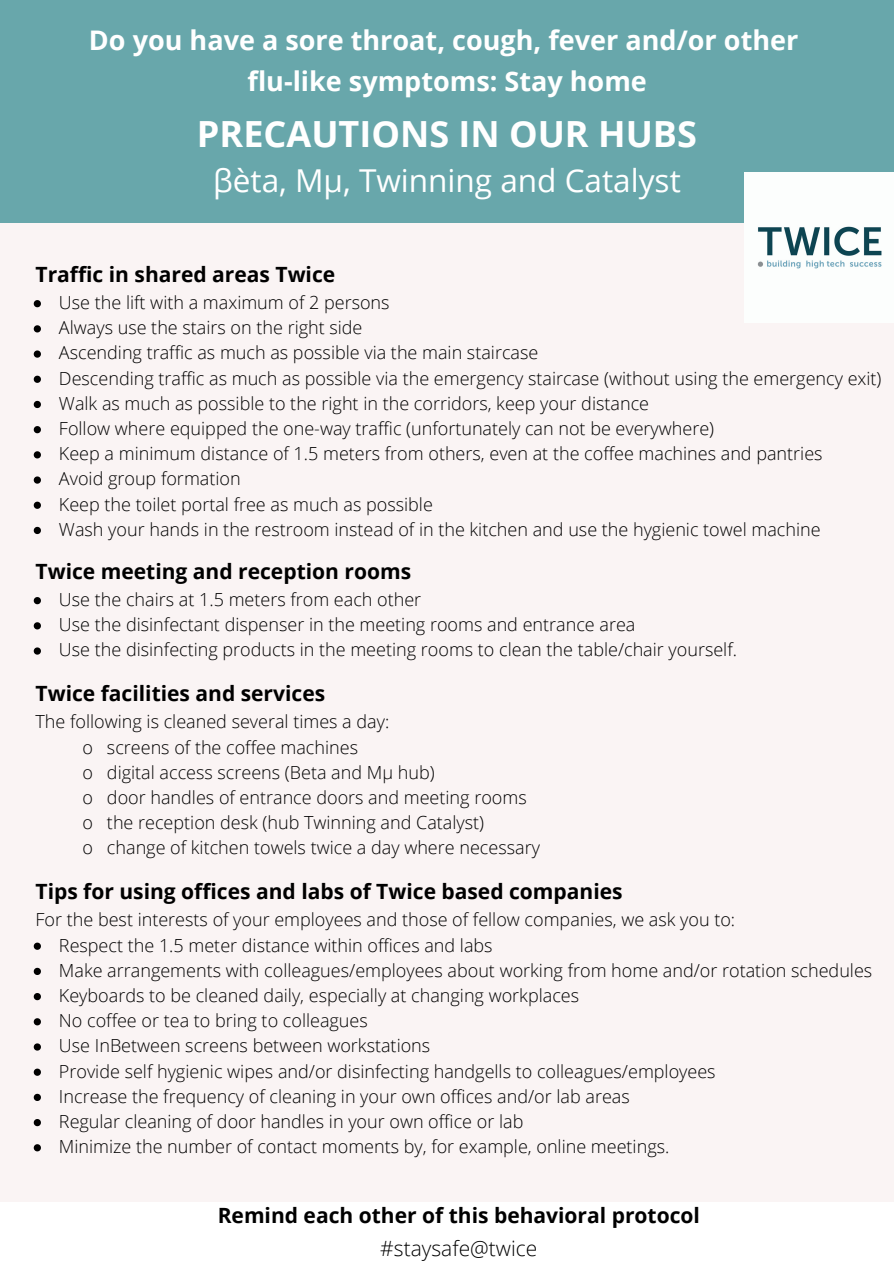
<style>
.page{position:relative;width:894px;height:1264px;background:#fff}
.page>*{position:absolute;margin:0;border:0;box-sizing:border-box;transform-origin:0 0}
.t1{font:700 36px "Open Sans";color:#fff}
.t2{font:31.5px "Open Sans";color:#fff}
.t3{font:700 27px/41.2px "Open Sans";color:#fff;text-align:center}
.t4{font:700 21px "Open Sans";color:#000}
.t5{font:300 21px "Open Sans";color:#000}
.t6{font:300 18px/25.2px "Open Sans";color:#000}
</style>
<div class="page">
<div style="left:0;top:197px;width:893px;height:1004px;background:#faf4f4"></div>
<svg style="left:34px;top:300px;width:7px;height:7px"></svg>
<svg style="left:34px;top:325px;width:7px;height:7px"></svg>
<svg style="left:34px;top:350px;width:7px;height:8px"></svg>
<svg style="left:34px;top:375px;width:7px;height:8px"></svg>
<svg style="left:34px;top:401px;width:7px;height:7px"></svg>
<svg style="left:34px;top:426px;width:7px;height:7px"></svg>
<svg style="left:34px;top:451px;width:7px;height:7px"></svg>
<svg style="left:34px;top:476px;width:7px;height:7px"></svg>
<svg style="left:34px;top:501px;width:7px;height:8px"></svg>
<svg style="left:34px;top:527px;width:7px;height:7px"></svg>
<svg style="left:34px;top:597px;width:7px;height:7px"></svg>
<svg style="left:34px;top:622px;width:7px;height:7px"></svg>
<svg style="left:34px;top:647px;width:7px;height:7px"></svg>
<svg style="left:34px;top:942px;width:7px;height:7px"></svg>
<svg style="left:34px;top:967px;width:7px;height:8px"></svg>
<svg style="left:34px;top:993px;width:7px;height:7px"></svg>
<svg style="left:34px;top:1018px;width:7px;height:7px"></svg>
<svg style="left:34px;top:1043px;width:7px;height:7px"></svg>
<svg style="left:34px;top:1068px;width:7px;height:7px"></svg>
<svg style="left:34px;top:1093px;width:7px;height:7px"></svg>
<svg style="left:34px;top:1119px;width:7px;height:7px"></svg>
<svg style="left:34px;top:1144px;width:7px;height:7px"></svg>
<div style="left:0;top:0;width:893px;height:223px;background:#68a7ab"></div>
<img style="left:744px;top:173px;width:149px;height:96px">
<h3 class="t3" style="left:89px;top:18px;width:710px">Do you have a sore throat, cough, fever and/or other flu-like symptoms: Stay home</h3>
<h1 class="t1" style="left:197px;top:108px;width:501px">PRECAUTIONS IN OUR HUBS</h1>
<h2 class="t2" style="left:213px;top:158px;width:469px">βèta, Mµ, Twinning and Catalyst</h2>
<p class="t4" style="left:36px;top:260px;width:301px">Traffic in shared areas Twice</p>
<p class="t6" style="left:59px;top:289px;width:823px">Use the lift with a maximum of 2 persons<br>Always use the stairs on the right side<br>Ascending traffic as much as possible via the main staircase<br>Descending traffic as much as possible via the emergency staircase (without using the emergency exit)<br>Walk as much as possible to the right in the corridors, keep your distance<br>Follow where equipped the one-way traffic (unfortunately can not be everywhere)<br>Keep a minimum distance of 1.5 meters from others, even at the coffee machines and pantries<br>Avoid group formation<br>Keep the toilet portal free as much as possible<br>Wash your hands in the restroom instead of in the kitchen and use the hygienic towel machine</p>
<p class="t4" style="left:36px;top:556px;width:377px">Twice meeting and reception rooms</p>
<p class="t6" style="left:59px;top:586px;width:679px">Use the chairs at 1.5 meters from each other<br>Use the disinfectant dispenser in the meeting rooms and entrance area<br>Use the disinfecting products in the meeting rooms to clean the table/chair yourself.</p>
<p class="t4" style="left:36px;top:679px;width:291px">Twice facilities and services</p>
<p class="t6" style="left:82px;top:709px;width:459px;text-indent:-47px">The following is cleaned several times a day:<br>o screens of the coffee machines<br>o digital access screens (Beta and Mµ hub)<br>o door handles of entrance doors and meeting rooms o the reception desk (hub Twinning and Catalyst)<br>o change of kitchen towels twice a day where necessary</p>
<p class="t4" style="left:36px;top:877px;width:588px">Tips for using offices and labs of Twice based companies</p>
<p class="t6" style="left:36px;top:906px;width:701px">For the best interests of your employees and those of fellow companies, we ask you to:</p>
<p class="t6" style="left:59px;top:932px;width:814px">Respect the 1.5 meter distance within offices and labs<br>Make arrangements with colleagues/employees about working from home and/or rotation schedules Keyboards to be cleaned daily, especially at changing workplaces<br>No coffee or tea to bring to colleagues<br>Use InBetween screens between workstations<br>Provide self hygienic wipes and/or disinfecting handgells to colleagues/employees<br>Increase the frequency of cleaning in your own offices and/or lab areas<br>Regular cleaning of door handles in your own office or lab<br>Minimize the number of contact moments by, for example, online meetings.</p>
<p class="t4" style="left:218px;top:1200px;width:483px">Remind each other of this behavioral protocol</p>
<p class="t5" style="left:380px;top:1233px;width:158px">#staysafe@twice</p>
</div>
